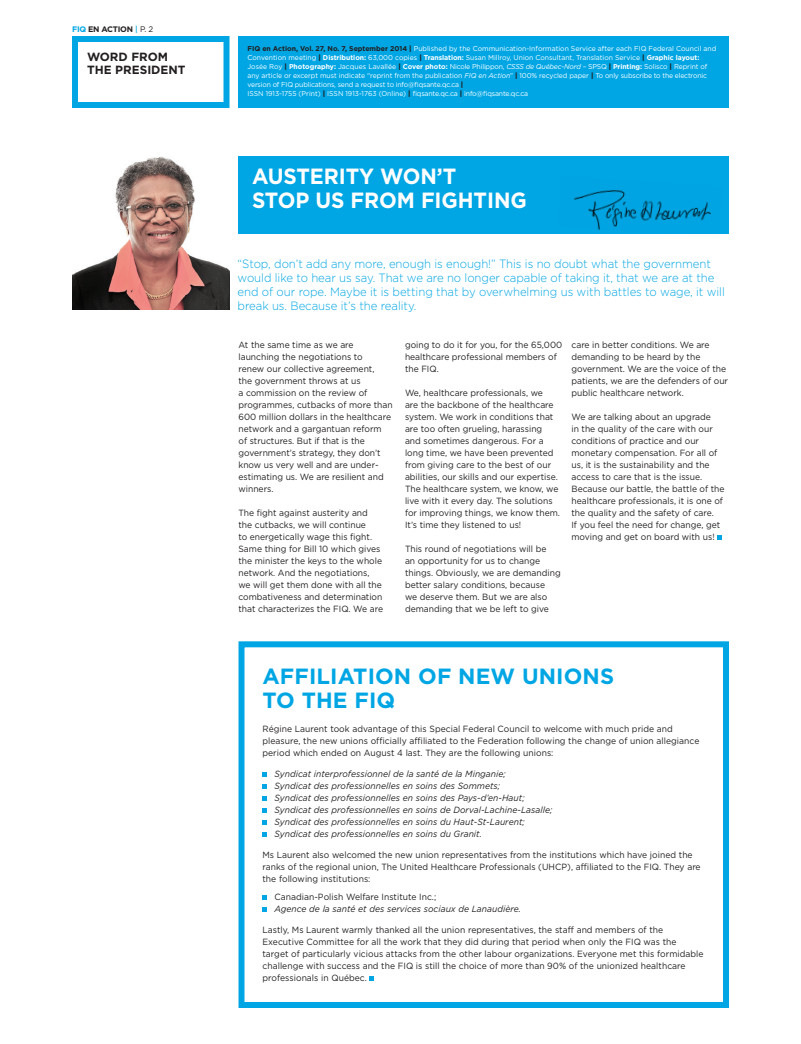
<style>
.page{position:relative;width:801px;height:1044px;background:#fff}
.page>*{position:absolute;margin:0;border:0;box-sizing:border-box;transform-origin:0 0}
.t1{font:700 22px/24px "Gotham";letter-spacing:-.005em;color:#fff;scale:.95 1}
.t2{font:700 22px/24px "Gotham";letter-spacing:.005em;color:#00a6e4}
.t3{font:300 12px/14px "Gotham";letter-spacing:-.005em;color:#00a6e4;scale:.95 1}
.t4{font:700 11.9px "Gotham";color:#231f20}
.t5{font:9px/12px "Gotham";color:#231f20;scale:.95 1}
.t6{font:italic 9px/12px "Gotham";letter-spacing:.005em;color:#231f20;scale:.95 1}
.t7{font:700 8px "Gotham";letter-spacing:-.03em;color:#231f20}
.t8{font:7px/9px "Gotham";letter-spacing:-.01em;color:#fff}
.s1{color:#00a6e4}
.s2{font-weight:500;color:#00a6e4}
.s3{font-weight:400}
.s4{font-weight:700;color:#231f20}
.s5{font-weight:900;color:#231f20}
.s6{font-weight:700}
.s7{font-style:italic}
</style>
<div class="page">
<div style="left:72px;top:36px;width:158px;height:72px;border:6px solid #00a6e4"></div>
<svg style="left:717px;top:536px;width:5px;height:4px"></svg>
<img style="left:72px;top:156px;width:158px;height:154px">
<div style="left:238px;top:156px;width:491px;height:78px;background:#00a6e4"></div>
<img style="left:573px;top:190px;width:138px;height:40px">
<svg style="left:262px;top:772px;width:5px;height:5px"></svg>
<svg style="left:262px;top:784px;width:5px;height:5px"></svg>
<svg style="left:262px;top:796px;width:5px;height:5px"></svg>
<svg style="left:262px;top:808px;width:5px;height:5px"></svg>
<svg style="left:262px;top:820px;width:5px;height:5px"></svg>
<svg style="left:262px;top:832px;width:5px;height:5px"></svg>
<svg style="left:262px;top:895px;width:5px;height:5px"></svg>
<svg style="left:262px;top:907px;width:5px;height:5px"></svg>
<svg style="left:370px;top:976px;width:4px;height:5px"></svg>
<div style="left:238px;top:641px;width:491px;height:367px;border:6px solid #00a6e4"></div>
<div style="left:238px;top:36px;width:491px;height:72px;background:#00a6e4"></div>
<p class="t7" style="left:72px;top:24px;width:83px"><span class="s1">FIQ</span> en action <span class="s2">|</span> <span class="s3">p. 2</span></p>
<h3 class="t4" style="left:87px;top:50px;width:23px">WORD</h3>
<h3 class="t4" style="left:131px;top:50px;width:18px">FROM</h3>
<h3 class="t4" style="left:87px;top:63px;width:37px">THE PRESIDENT</h3>
<p class="t8" style="left:248px;top:44px;width:470px"><span class="s4">FIQ en Action, Vol. 27, No. 7, september 2014</span> <span class="s5">|</span> Published by the communication-Information Service after each FIQ Federal Council and Convention meeting <span class="s5">|</span> <span class="s6">Distribution:</span> 63,000 copies <span class="s5">|</span> <span class="s6">Translation:</span> Susan Millroy, Union Consultant, Translation Service <span class="s5">|</span> <span class="s6">Graphic layout:<br></span>Josée Roy <span class="s5">|</span> <span class="s6">Photography:</span> Jacques Lavallée <span class="s5">|</span> <span class="s6">Cover photo:</span> N icole Philippon, <span class="s7">CSSS de Québec-Nord</span> – SPSQ <span class="s5">|</span> <span class="s6">Printing:</span> Solisco <span class="s5">|</span> reprint of any article or excerpt must indicate “reprint from the publication <span class="s7">FIQ en action</span>” <span class="s5">|</span> 100% recycled paper <span class="s5">|</span> To only subscribe to the electronic version of FIQ publications, send a request to info@fiqsante.qc.ca <span class="s5">|<br></span>ISSn 1913-1755 (Print) <span class="s5">|</span> ISSn 1913-1763 (online) <span class="s5">|</span> fiqsante.qc.ca <span class="s5">|</span> info@fiqsante.qc.ca</p>
<h1 class="t1" style="left:252px;top:164px;width:291px">Austerity won’t<br>stop us from fighting</h1>
<p class="t3" style="left:238px;top:257px;width:514px">“Stop, don’t add any more, enough is enough!” This is no doubt what the government would like to hear us say. That we are no longer capable of taking it, that we are at the end of our rope. Maybe it is betting that by overwhelming us with battles to wage, it will break us. Because it’s the reality.</p>
<p class="t5" style="left:238px;top:339px;width:164px">At the same time as we are launching the negotiations to<br>renew our collective agreement,<br>the government throws at us<br>a commission on the review of programmes, cutbacks of more than<br>600 million dollars in the healthcare network and a gargantuan reform<br>of structures. But if that is the government’s strategy, they don’t know us very well and are under&shy;estimating us. We are resilient and winners.</p>
<p class="t5" style="left:238px;top:507px;width:154px">The fight against austerity and the cutbacks, we will continue<br>to energetically wage this fight.<br>Same thing for Bill 10 which gives the minister the keys to the whole network. And the negotiations, we will get them done with all the combativeness and determination that characterizes the FIQ. We are</p>
<p class="t5" style="left:572px;top:339px;width:166px">care in better conditions. We are demanding to be heard by the government. We are the voice of the patients, we are the defenders of our public healthcare network.</p>
<p class="t5" style="left:572px;top:411px;width:163px">We are talking about an upgrade<br>in the quality of the care with our conditions of practice and our monetary compensation. For all of us, it is the sustainability and the access to care that is the issue.<br>Because our battle, the battle of the healthcare professionals, it is one of the quality and the safety of care.<br>If you feel the need for change, get moving and get on board with us!</p>
<p class="t5" style="left:405px;top:339px;width:167px">going to do it for you, for the 65,000 healthcare professional members of the FIQ.</p>
<p class="t5" style="left:405px;top:387px;width:165px">We, healthcare professionals, we<br>are the backbone of the healthcare system. We work in conditions that are too often grueling, harassing and sometimes dangerous. For a long time, we have been prevented from giving care to the best of our abilities, our skills and our expertise.<br>The healthcare system, we know, we live with it every day. The solutions for improving things, we know them.<br>It’s time they listened to us!</p>
<p class="t5" style="left:405px;top:543px;width:165px">This round of negotiations will be<br>an opportunity for us to change things. Obviously, we are demanding better salary conditions, because<br>we deserve them. But we are also demanding that we be left to give</p>
<h1 class="t2" style="left:262px;top:663px;width:353px;text-indent:47px">iliation of new unions to th e FIQ</h1>
<p class="t5" style="left:262px;top:722px;width:461px">Régine Laurent took advantage of this Special Federal Council to welcome with much pride and pleasure, the new unions officially affiliated to the Federation following the change of union allegiance period which ended on August 4 last. They are the following unions:</p>
<p class="t6" style="left:274px;top:767px;width:294px">Syndicat interprofessionnel de la santé de la Minganie;<br>Syndicat des professionnelles en soins des Sommets;<br>Syndicat des professionnelles en soins des Pays-d’en-Haut; Syndicat des professionnelles en soins de Dorval-Lachine-Lasalle; Syndicat des professionnelles en soins du Haut-St-Laurent; Syndicat des professionnelles en soins du Granit.</p>
<p class="t5" style="left:262px;top:848px;width:463px">Ms Laurent also welcomed the new union representatives from the institutions which have joined the ranks of the regional union, The United Healthcare Professionals (UHCP), affiliated to the FIQ. They are the following institutions:</p>
<p class="t5" style="left:274px;top:890px;width:172px">Canadian-Polish Welfare Institute Inc.;</p>
<p class="t6" style="left:274px;top:902px;width:261px">Agence de la santé et des services sociaux de Lanaudière.</p>
<p class="t5" style="left:262px;top:923px;width:466px">Lastly, Ms Laurent warmly thanked all the union representatives, the staff and members of the Executive Committee for all the work that they did during that period when only the FIQ was the target of particularly vicious attacks from the other labour organizations. Everyone met this formidable challenge with success and the FIQ is still the choice of more than 90% of the unionized healthcare professionals in Québec.</p>
<h1 class="t2" style="left:262px;top:663px;width:17px">Aff</h1>
</div>
